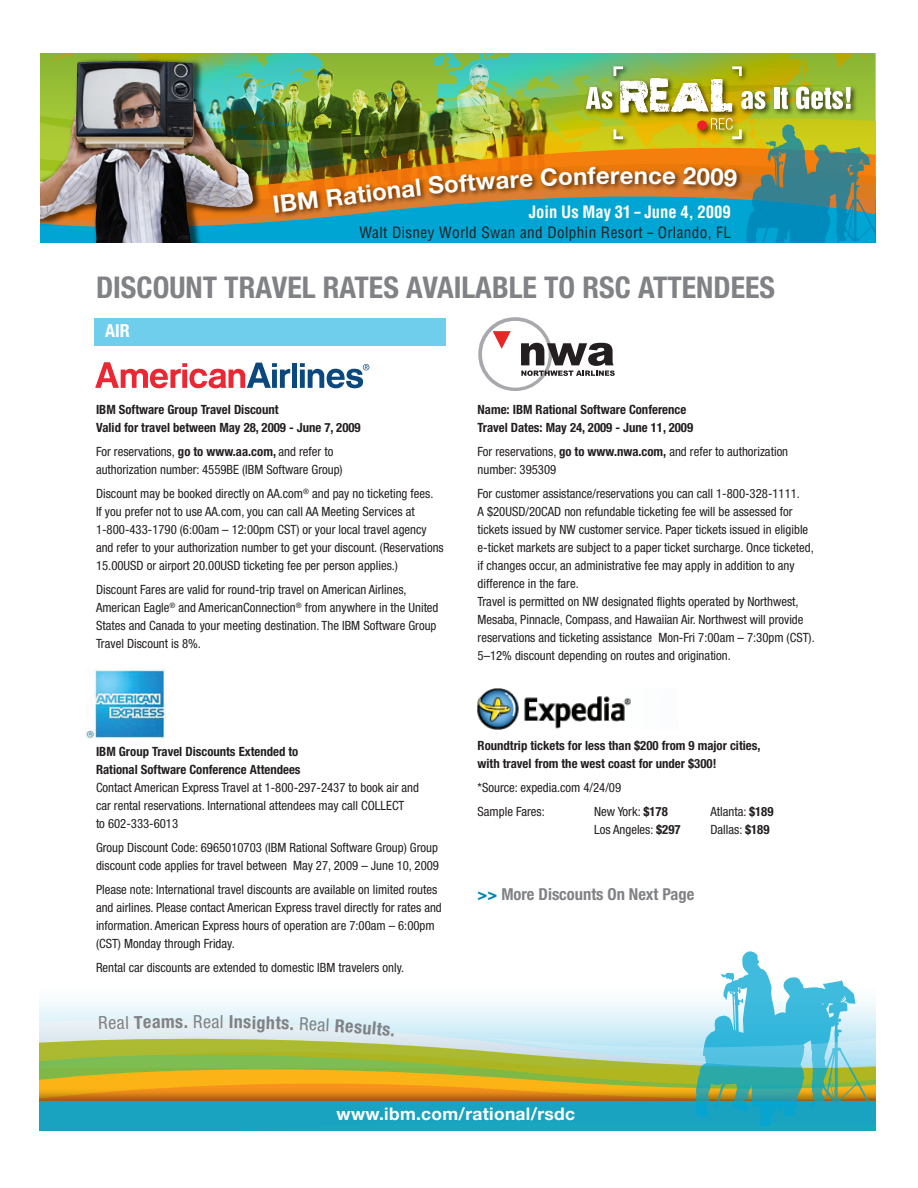
<style>
.page{position:relative;width:918px;height:1188px;background:#fff}
.page>*{position:absolute;margin:0;border:0;box-sizing:border-box;transform-origin:0 0}
.t1{font:700 condensed 30px "Helvetica Neue";color:#808285}
.t2{font:700 24px "Helvetica Neue";color:#fff}
.t3{font:condensed 18px "Helvetica Neue";color:#808285}
.t4{font:700 condensed 18px "Helvetica Neue";color:#808285}
.t5{font:700 condensed 18px "Helvetica Neue";color:#fff}
.t6{font:700 17.4px "Helvetica Neue";letter-spacing:.02em;color:#fff}
.t7{font:700 16.65px "IBM Helvetica Cond 2004";color:#fff}
.t8{font:700 condensed 16.5px "Helvetica Neue";color:#808285}
.t9{font:15.3px "IBM Helvetica Cond 2004";letter-spacing:.025em;color:#231f20}
.t10{font:condensed 12.75px/18px "Helvetica Neue";color:#231f20}
.t11{font:700 condensed 12.75px/18px "Helvetica Neue";color:#231f20}
.s1{font-weight:700}
.s2{font-weight:400}
.s3{color:#0083b6}
</style>
<div class="page">
<div style="left:33px;top:1101px;width:857px;height:32px;background:#19a6bf"></div>
<div style="left:0;top:1131px;width:918px;height:57px;background:#fff"></div>
<div style="left:0;top:793px;width:39px;height:395px;background:#fff"></div>
<div style="left:876px;top:793px;width:42px;height:395px;background:#fff"></div>
<div style="left:292px;top:363px;width:5px;height:25px;background:#0a487e"></div>
<svg style="left:95px;top:362px;width:195px;height:26px"></svg>
<svg style="left:300px;top:363px;width:69px;height:25px"></svg>
<img style="left:85px;top:670px;width:80px;height:69px">
<svg style="left:478px;top:317px;width:137px;height:74px"></svg>
<img style="left:477px;top:688px;width:154px;height:42px">
<div style="left:94px;top:318px;width:352px;height:27px;background:#6eceeb"></div>
<svg style="left:39px;top:951px;width:837px;height:175px"></svg>
<img style="left:40px;top:53px;width:836px;height:190px">
<p class="t2" style="left:620px;top:160px;width:30px">en</p>
<p class="t2" style="left:278px;top:189px;width:137px;rotate:-7deg">BM Rationa</p>
<p class="t7" style="left:529px;top:202px;width:204px">Join Us May 31 – June 4, 2009</p>
<p class="t9" style="left:360px;top:223px;width:373px">Walt Disney World Swan and Dolphin Resort – Orlando, FL</p>
<p class="t1" style="left:96px;top:269px;width:681px">DISCOUNT TRAVEL RATES AVAILABLE TO RSC ATTENDEES</p>
<p class="t5" style="left:105px;top:320px;width:26px">AIR</p>
<p class="t11" style="left:96px;top:400px;width:266px">IBM Software Group Travel Discount<br>Valid for travel between May 28, 2009 - June 7, 2009</p>
<p class="t10" style="left:96px;top:442px;width:248px">For reservations, <span class="s1">go to www.aa.com,</span> and refer to authorization number: 4559BE (IBM Software Group)</p>
<p class="t10" style="left:96px;top:484px;width:349px">Discount may be booked directly on AA.com<sup>®</sup> and pay no ticketing fees.<br>If you prefer not to use AA.com, you can call AA Meeting Services at 1-800-433-1790 (6:00am – 12:00pm CST) or your local travel agency and refer to your authorization number to get your discount. (Reservations 15.00USD or airport 20.00USD ticketing fee per person applies.)</p>
<p class="t10" style="left:96px;top:580px;width:344px">Discount Fares are valid for round-trip travel on American Airlines, American Eagle<sup>®</sup> and AmericanConnection<sup>®</sup> from anywhere in the United States and Canada to your meeting destination. The IBM Software Group Travel Discount is 8%.</p>
<p class="t10" style="left:96px;top:742px;width:325px"><span class="s1">IBM Group Travel Discounts Extended to<br>Rational Software Conference Attendees<br></span>Contact American Express Travel at 1-800-297-2437 to book air and car rental reservations. International attendees may call COLLECT<br>to 602-333-6013</p>
<p class="t10" style="left:96px;top:838px;width:345px">Group Discount Code: 6965010703 (IBM Rational Software Group) Group discount code applies for travel between May 27, 2009 – June 10, 2009</p>
<p class="t10" style="left:96px;top:880px;width:347px">Please note: International travel discounts are available on limited routes and airlines. Please contact American Express travel directly for rates and information. American Express hours of operation are 7:00am – 6:00pm (CST) Monday through Friday.</p>
<p class="t10" style="left:96px;top:958px;width:310px">Rental car discounts are extended to domestic IBM travelers only.</p>
<p class="t3" style="left:98px;top:1013px;width:64px;rotate:-1deg">Real <span class="s1">Tea</span></p>
<p class="t3" style="left:161px;top:1011px;width:64px"><span class="s1">ms.</span> Real</p>
<p class="t4" style="left:229px;top:1011px;width:38px;rotate:1deg">Insig</p>
<p class="t4" style="left:267px;top:1012px;width:44px;rotate:2deg">hts. <span class="s2">R</span></p>
<p class="t11" style="left:478px;top:400px;width:217px">Name: IBM Rational Software Conference<br>Travel Dates: May 24, 2009 - June 11, 2009</p>
<p class="t10" style="left:478px;top:442px;width:312px">For reservations, <span class="s1">go to www.nwa.com,</span> and refer to authorization number: 395309</p>
<p class="t10" style="left:478px;top:484px;width:339px">For customer assistance/reservations you can call 1-800-328-1111.<br>A $20USD/20CAD non refundable ticketing fee will be assessed for tickets issued by NW customer service. Paper tickets issued in eligible e-ticket markets are subject to a paper ticket surcharge. Once ticketed, if changes occur, an administrative fee may apply in addition to any difference in the fare.<br>Travel is permitted on NW designated flights operated by Northwest, Mesaba, Pinnacle, Compass, and Hawaiian Air. Northwest will provide reservations and ticketing assistance Mon-Fri 7:00am – 7:30pm (CST).<br>5–12% discount depending on routes and origination.</p>
<p class="t11" style="left:478px;top:736px;width:284px">Roundtrip tickets for less than $200 from 9 major cities, with travel from the west coast for under $300!</p>
<p class="t10" style="left:478px;top:775px;width:145px;line-height:24px">*Source: expedia.com 4/24/09<br>Sample Fares:</p>
<p class="t10" style="left:594px;top:802px;width:75px">New York: <span class="s1">$178</span></p>
<p class="t10" style="left:711px;top:802px;width:64px">Atlanta: <span class="s1">$189</span></p>
<p class="t10" style="left:594px;top:820px;width:88px">Los Angeles: <span class="s1">$297</span></p>
<p class="t10" style="left:711px;top:820px;width:60px">Dallas: <span class="s1">$189</span></p>
<p class="t8" style="left:478px;top:884px;width:218px"><span class="s3">&gt;&gt;</span> More Discounts On Next Page</p>
<p class="t6" style="left:337px;top:1103px;width:240px">www.ibm.com/rational/rsdc</p>
</div>
